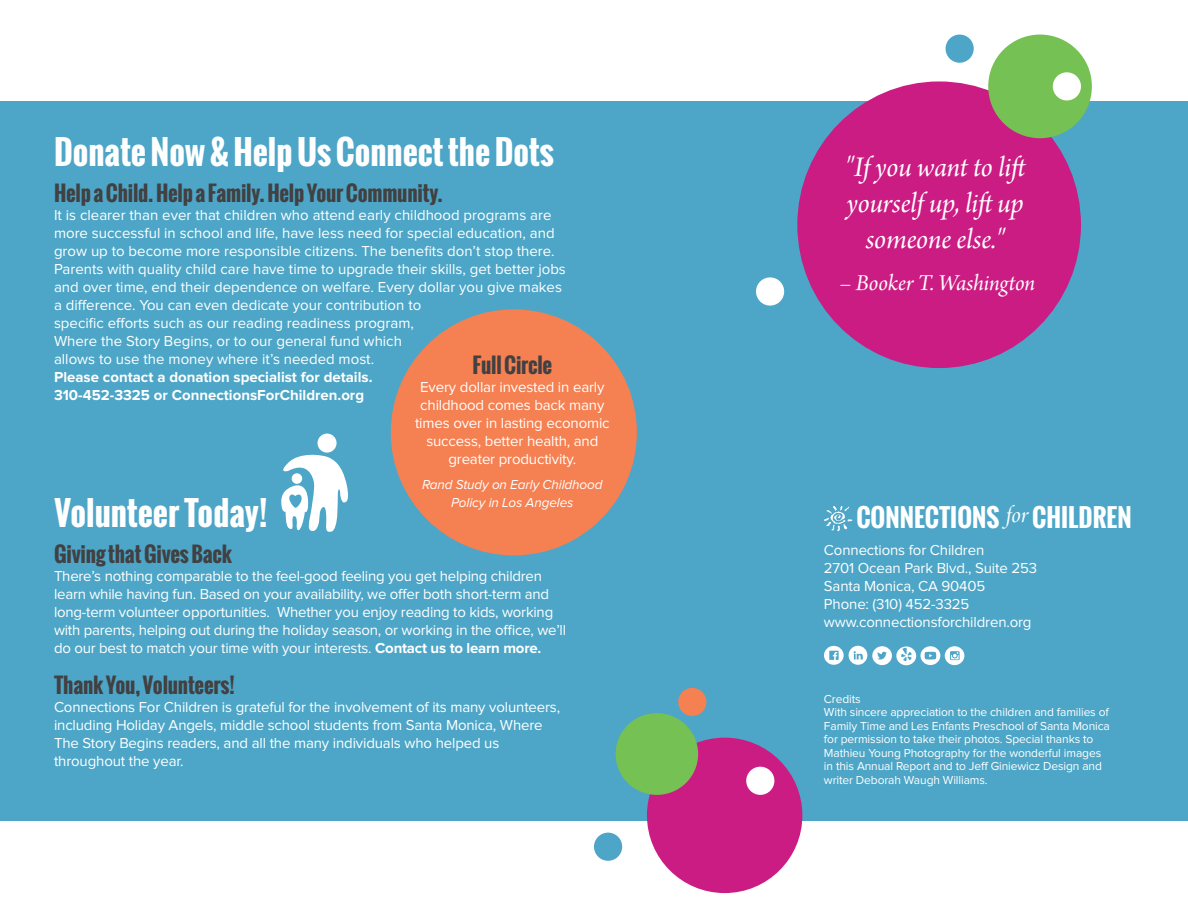
<style>
.page{position:relative;width:1188px;height:918px;background:#fff}
.page>*{position:absolute;margin:0;border:0;box-sizing:border-box;transform-origin:0 0}
.t1{font:700 33px "Oswald";color:#fff}
.t2{font:30px/36px "Arno Pro Italic Subhead";letter-spacing:-.005em;color:#fff;text-align:center}
.t3{font:700 24.9px "Oswald";color:#fff}
.t4{font:24px "Arno Pro Italic Subhead";letter-spacing:-.005em;color:#fff}
.t5{font:700 21px "Oswald";letter-spacing:-.01em;color:#414042}
.t6{font:15px/18px "Proxima Nova";letter-spacing:-.01em;color:#fff}
.t7{font:700 15px/18px "Proxima Nova";color:#fff}
.t8{font:italic 13.5px/18px "Proxima Nova";letter-spacing:-.01em;color:#fff;text-align:center}
.t9{font:12px/13.5px "Proxima Nova";letter-spacing:-.01em;color:#fff}
.s1{font-weight:700}
</style>
<div class="page">
<div style="left:0;top:102px;width:1188px;height:719px;background:#4da6c7"></div>
<div style="left:647px;top:738px;width:155px;height:155px;background:#cb1c83;border-radius:50%"></div>
<svg style="left:824px;top:506px;width:28px;height:25px"></svg>
<svg style="left:824px;top:646px;width:140px;height:19px"></svg>
<div style="left:318px;top:434px;width:19px;height:19px;background:#fff;border-radius:50%"></div>
<svg style="left:281px;top:451px;width:67px;height:81px"></svg>
<div style="left:797px;top:81px;width:284px;height:287px;background:#cb1c83;border-radius:50%"></div>
<div style="left:391px;top:309px;width:246px;height:246px;background:#f58051;border-radius:50%"></div>
<div style="left:594px;top:833px;width:28px;height:28px;background:#4da6c7;border-radius:50%"></div>
<div style="left:678px;top:688px;width:28px;height:28px;background:#f58051;border-radius:50%"></div>
<div style="left:988px;top:35px;width:104px;height:103px;background:#76c153;border-radius:50%"></div>
<div style="left:616px;top:713px;width:82px;height:82px;background:#76c153;border-radius:50%"></div>
<div style="left:946px;top:35px;width:28px;height:28px;background:#4da6c7;border-radius:50%"></div>
<svg style="left:756px;top:277px;width:29px;height:29px"></svg>
<div style="left:1053px;top:72px;width:28px;height:28px;background:#fff;border-radius:50%"></div>
<div style="left:746px;top:767px;width:28px;height:28px;background:#fff;border-radius:50%"></div>
<h1 class="t1" style="left:54px;top:127px;width:501px">Donate Now &amp; Help Us Connect the Dots</h1>
<h3 class="t5" style="left:54px;top:177px;width:390px">Help a Child. Help a Family. Help Your Community.</h3>
<p class="t6" style="left:54px;top:207px;width:513px">It is clearer than ever that children who attend early childhood programs are more successful in school and life, have less need for special education, and grow up to become more responsible citizens. The benefits don’t stop there.<br>Parents with quality child care have time to upgrade their skills, get better jobs and over time, end their dependence on welfare. Every dollar you give makes a difference. You can even dedicate your contribution to<br>specific efforts such as our reading readiness program,<br>Where the Story Begins, or to our general fund which<br>allows to use the money where it’s needed most.</p>
<p class="t7" style="left:54px;top:369px;width:320px">Please contact a donation specialist for details.<br>310-452-3325 or ConnectionsForChildren.org</p>
<h3 class="t5" style="left:473px;top:349px;width:81px">Full Circle</h3>
<p class="t6" style="left:415px;top:379px;width:196px;text-align:center">Every dollar invested in early childhood comes back many times over in lasting economic success, better health, and greater productivity.</p>
<p class="t8" style="left:422px;top:476px;width:182px">Rand Study on Early Childhood<br>Policy in Los Angeles</p>
<h1 class="t1" style="left:54px;top:489px;width:215px">Volunteer Today!</h1>
<h3 class="t5" style="left:54px;top:539px;width:180px">Giving that Gives Back</h3>
<p class="t6" style="left:54px;top:568px;width:514px">There’s nothing comparable to the feel-good feeling you get helping children learn while having fun. Based on your availability, we offer both short-term and long-term volunteer opportunities. Whether you enjoy reading to kids, working with parents, helping out during the holiday season, or working in the office, we’ll do our best to match your time with your interests. <span class="s1">Contact us to learn more.</span></p>
<h3 class="t5" style="left:54px;top:669px;width:182px">Thank You, Volunteers!</h3>
<p class="t6" style="left:54px;top:699px;width:508px">Connections For Children is grateful for the involvement of its many volunteers, including Holiday Angels, middle school students from Santa Monica, Where The Story Begins readers, and all the many individuals who helped us throughout the year.</p>
<h2 class="t2" style="left:845px;top:151px;width:187px">"If you want to lift yourself up, lift up someone else."</h2>
<h3 class="t4" style="left:839px;top:269px;width:197px">– Booker T. Washington</h3>
<h3 class="t3" style="left:856px;top:499px;width:277px">CONNECTIONS <sup>for</sup> CHILDREN</h3>
<p class="t6" style="left:824px;top:541px;width:215px">Connections for Children<br>2701 Ocean Park Blvd., Suite 253<br>Santa Monica, CA 90405<br>Phone: (310) 452-3325 www.connectionsforchildren.org</p>
<p class="t9" style="left:824px;top:693px;width:287px">Credits<br>With sincere appreciation to the children and families of Family Time and Les Enfants Preschool of Santa Monica for permission to take their photos. Special thanks to Mathieu Young Photography for the wonderful images in this Annual Report and to Jeff Giniewicz Design and writer Deborah Waugh Williams.</p>
</div>
